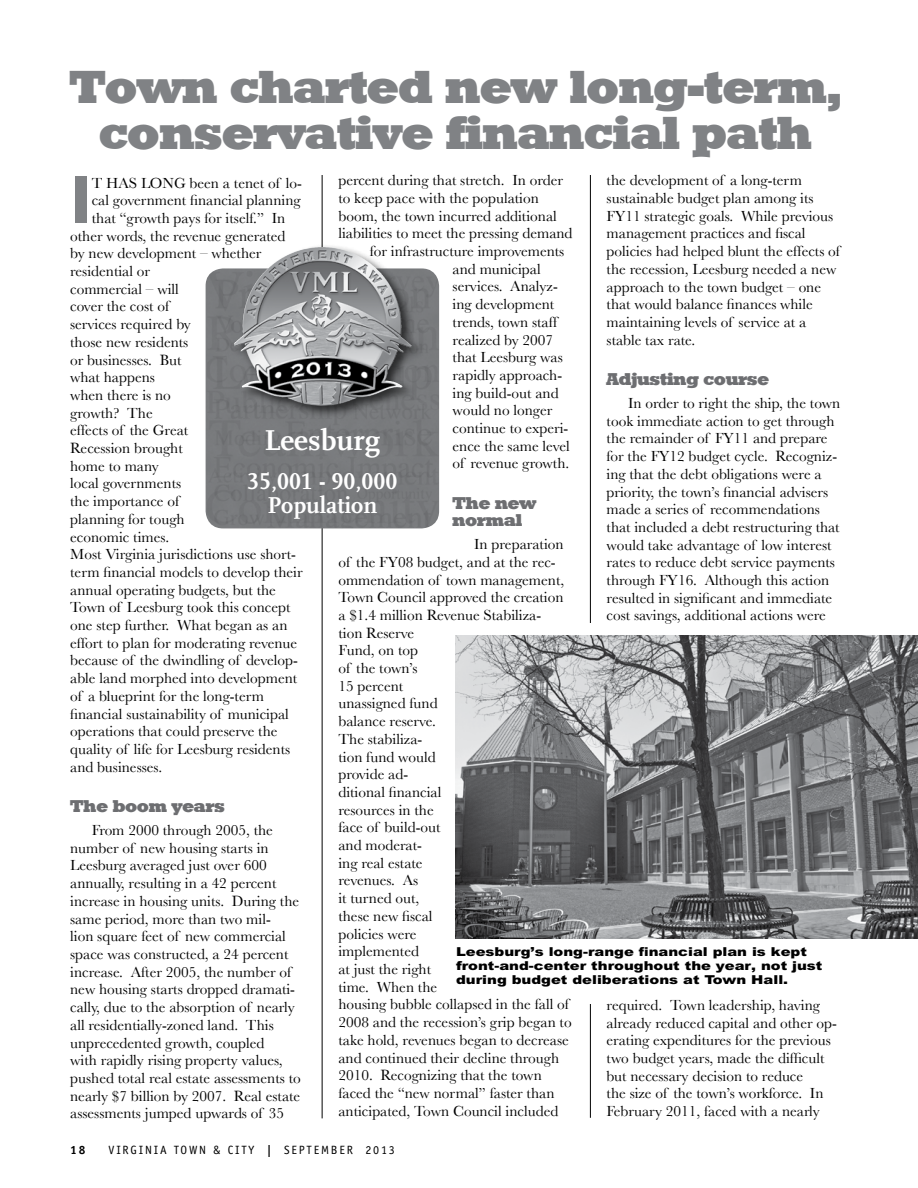
<style>
.page{position:relative;width:918px;height:1188px;background:#fff}
.page>*{position:absolute;margin:0;border:0;box-sizing:border-box;transform-origin:0 0}
.t1{font:800 64.8px "Arial";color:#808285}
.t2{font:44.7px/45.8px "Roland";color:#808285;text-align:center}
.t3{font:700 30px "Scala LF";color:#fff}
.t4{font:700 24px/24px "Scala LF";color:#fff;text-align:center}
.t5{font:16.5px/17.2px "Roland";color:#6d6e71}
.t6{font:15.3px/17.7px "Baskerville";color:#000}
.t7{font:900 12.3px/13.8px "Arial";color:#000;scale:1.2 1}
.t8{font:12px "Officina Sans";letter-spacing:.15em;color:#000}
.t9{font:700 12px "Officina Sans";color:#000}
.s1{font-weight:700}
</style>
<div class="page">
<hr style="left:322px;top:70px;width:1px;height:1048px;background:#000">
<hr style="left:590px;top:70px;width:1px;height:1048px;background:#000">
<div style="left:276px;top:26px;width:356px;height:149px;background:#fff"></div>
<div style="left:206px;top:268px;width:233px;height:260px;background:#77797c"></div>
<div style="left:232px;top:244px;width:192px;height:175px;background:#000;opacity:.65"></div>
<img style="left:234px;top:247px;width:86px;height:105px">
<img style="left:456px;top:635px;width:462px;height:304px">
<h2 class="t2" style="left:69px;top:65px;width:774px">Town charted new long-term, conservative financial path</h2>
<p class="t6" style="left:338px;top:171px;width:226px">percent during that stretch. In order</p>
<p class="t6" style="left:338px;top:189px;width:202px">to keep pace with the population</p>
<p class="t6" style="left:338px;top:207px;width:220px">boom, the town incurred additional</p>
<p class="t6" style="left:338px;top:224px;width:236px">liabilities to meet the pressing demand</p>
<p class="t6" style="left:370px;top:242px;width:196px">for infrastructure improvements</p>
<p class="t6" style="left:453px;top:260px;width:90px">and municipal</p>
<p class="t6" style="left:453px;top:278px;width:107px">services. Analyz-</p>
<p class="t6" style="left:453px;top:295px;width:103px">ing development</p>
<p class="t6" style="left:453px;top:313px;width:106px">trends, town staff</p>
<p class="t6" style="left:453px;top:331px;width:102px">realized by 2007</p>
<p class="t6" style="left:453px;top:348px;width:112px">that Leesburg was</p>
<p class="t6" style="left:453px;top:366px;width:111px">rapidly approach-</p>
<p class="t6" style="left:453px;top:384px;width:108px">ing build-out and</p>
<p class="t6" style="left:453px;top:401px;width:101px">would no longer</p>
<p class="t6" style="left:453px;top:419px;width:117px">continue to experi-</p>
<p class="t6" style="left:453px;top:437px;width:119px">ence the same level</p>
<p class="t6" style="left:453px;top:455px;width:118px">of revenue growth.</p>
<p class="t5" style="left:453px;top:494px;width:85px">The new normal</p>
<p class="t6" style="left:338px;top:535px;width:235px;text-indent:136px">In preparation of the FY08 budget, and at the rec&shy;ommendation of town management,<br>Town Council approved the creation a $1.4 million Revenue Stabiliza-<br>tion Reserve<br>Fund, on top<br>of the town’s<br>15 percent<br>unassigned fund<br>balance reserve.<br>The stabiliza-<br>tion fund would<br>provide ad-<br>ditional financial<br>resources in the<br>face of build-out<br>and moderat-<br>ing real estate<br>revenues. As<br>it turned out,<br>these new fiscal<br>policies were<br>implemented<br>at just the right<br>time. When the<br>housing bubble collapsed in the fall of<br>2008 and the recession’s grip began to take hold, revenues began to decrease and continued their decline through<br>2010. Recognizing that the town faced the “new normal” faster than anticipated, Town Council included</p>
<p class="t6" style="left:607px;top:171px;width:235px">the development of a long-term sustainable budget plan among its<br>FY11 strategic goals. While previous management practices and fiscal policies had helped blunt the effects of the recession, Leesburg needed a new approach to the town budget – one that would balance finances while maintaining levels of service at a stable tax rate.</p>
<p class="t5" style="left:607px;top:371px;width:164px">Adjusting course</p>
<p class="t6" style="left:607px;top:394px;width:235px;text-indent:22px">In order to right the ship, the town took immediate action to get through the remainder of FY11 and prepare for the FY12 budget cycle. Recogniz&shy;ing that the debt obligations were a priority, the town’s financial advisers made a series of recommendations that included a debt restructuring that would take advantage of low interest rates to reduce debt service payments through FY16. Although this action resulted in significant and immediate cost savings, additional actions were</p>
<h1 class="t1" style="left:70px;top:161px;width:23px">I</h1>
<p class="t6" style="left:92px;top:174px;width:26px">t has</p>
<p class="t6" style="left:141px;top:174px;width:13px">long</p>
<p class="t6" style="left:190px;top:174px;width:114px">been a tenet of lo-</p>
<p class="t6" style="left:92px;top:191px;width:210px">cal government financial planning</p>
<p class="t6" style="left:92px;top:209px;width:195px">that “growth pays for itself.” In</p>
<p class="t6" style="left:70px;top:227px;width:217px">other words, the revenue generated</p>
<p class="t6" style="left:70px;top:244px;width:193px">by new development – whether</p>
<p class="t6" style="left:70px;top:262px;width:82px">residential or</p>
<p class="t6" style="left:70px;top:280px;width:110px">commercial – will</p>
<p class="t6" style="left:70px;top:298px;width:101px">cover the cost of</p>
<p class="t6" style="left:70px;top:315px;width:122px">services required by</p>
<p class="t6" style="left:70px;top:333px;width:120px">those new residents</p>
<p class="t6" style="left:70px;top:351px;width:113px">or businesses. But</p>
<p class="t6" style="left:70px;top:368px;width:86px">what happens</p>
<p class="t6" style="left:70px;top:386px;width:102px">when there is no</p>
<p class="t6" style="left:70px;top:404px;width:84px">growth? The</p>
<p class="t6" style="left:70px;top:421px;width:120px">effects of the Great</p>
<p class="t6" style="left:70px;top:439px;width:114px">Recession brought</p>
<p class="t6" style="left:70px;top:457px;width:90px">home to many</p>
<p class="t6" style="left:70px;top:475px;width:113px">local governments</p>
<p class="t6" style="left:70px;top:492px;width:110px">the importance of</p>
<p class="t6" style="left:70px;top:510px;width:116px">planning for tough</p>
<p class="t6" style="left:70px;top:528px;width:100px">economic times.</p>
<p class="t6" style="left:70px;top:545px;width:227px">Most Virginia jurisdictions use short-</p>
<p class="t6" style="left:70px;top:563px;width:234px">term financial models to develop their</p>
<p class="t6" style="left:70px;top:581px;width:207px">annual operating budgets, but the</p>
<p class="t6" style="left:70px;top:598px;width:222px">Town of Leesburg took this concept</p>
<p class="t6" style="left:70px;top:616px;width:219px">one step further. What began as an</p>
<p class="t6" style="left:70px;top:634px;width:228px">effort to plan for moderating revenue</p>
<p class="t6" style="left:70px;top:652px;width:229px">because of the dwindling of develop-</p>
<p class="t6" style="left:70px;top:669px;width:229px">able land morphed into development</p>
<p class="t6" style="left:70px;top:687px;width:195px">of a blueprint for the long-term</p>
<p class="t6" style="left:70px;top:705px;width:220px">financial sustainability of municipal</p>
<p class="t6" style="left:70px;top:722px;width:209px">operations that could preserve the</p>
<p class="t6" style="left:70px;top:740px;width:222px">quality of life for Leesburg residents</p>
<p class="t6" style="left:70px;top:758px;width:93px">and businesses.</p>
<p class="t5" style="left:70px;top:798px;width:156px">The boom years</p>
<p class="t6" style="left:70px;top:821px;width:232px;text-indent:22px">From 2000 through 2005, the number of new housing starts in Leesburg averaged just over 600 annually, resulting in a 42 percent increase in housing units. During the same period, more than two mil-<br>lion square feet of new commercial space was constructed, a 24 percent increase. After 2005, the number of new housing starts dropped dramati&shy;cally, due to the absorption of nearly all residentially-zoned land. This unprecedented growth, coupled<br>with rapidly rising property values, pushed total real estate assessments to nearly $7 billion by 2007. Real estate assessments jumped upwards of 35</p>
<h3 class="t3" style="left:265px;top:424px;width:117px">Leesburg</h3>
<h3 class="t4" style="left:247px;top:469px;width:152px">35,001 - 90,000<br>Population</h3>
<p class="t7" style="left:456px;top:944px;width:307px">Leesburg’s long-range financial plan is kept front-and-center throughout the year, not just during budget deliberations at Town Hall.</p>
<p class="t6" style="left:607px;top:996px;width:232px">required. Town leadership, having already reduced capital and other op&shy;erating expenditures for the previous two budget years, made the difficult but necessary decision to reduce<br>the size of the town’s workforce. In February 2011, faced with a nearly</p>
<p class="t9" style="left:70px;top:1142px;width:17px">18</p>
<p class="t8" style="left:109px;top:1143px;width:31px">VIRGINIA</p>
<p class="t8" style="left:174px;top:1143px;width:9px">TOWN</p>
<p class="t8" style="left:213px;top:1143px;width:183px">&amp; CITY <span class="s1">|</span> SE PTEM BE R 2013</p>
</div>
